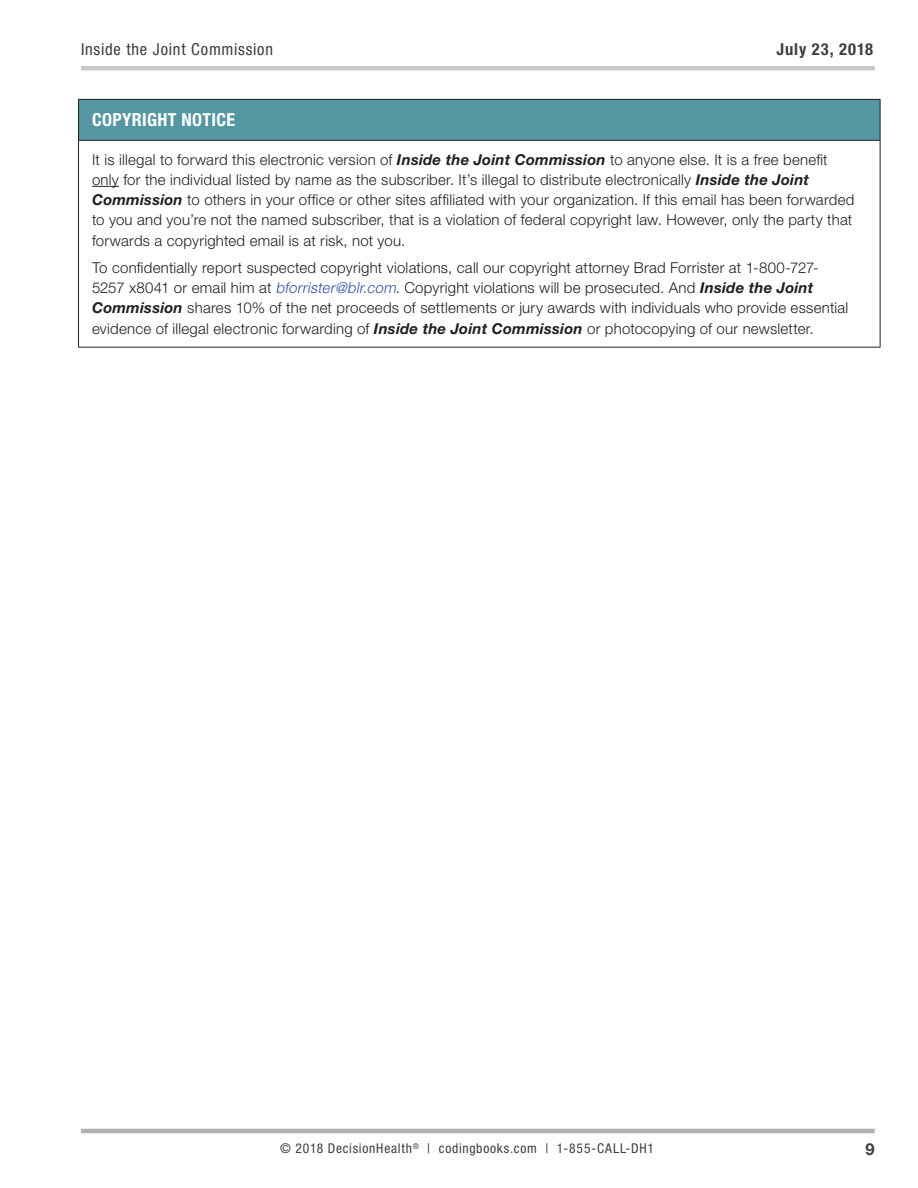
<style>
.page{position:relative;width:918px;height:1188px;background:#fff}
.page>*{position:absolute;margin:0;border:0;box-sizing:border-box;transform-origin:0 0}
.t1{font:700 condensed 18px "Helvetica Neue LT Std";letter-spacing:.02em;color:#fff}
.t2{font:condensed 16.5px "Helvetica Neue LT Std";letter-spacing:.045em;color:#3e3e3f}
.t3{font:700 condensed 16.5px "Helvetica Neue LT Std";letter-spacing:.055em;color:#3e3e3f}
.t4{font:700 16.5px "Helvetica Neue LT Std";color:#3e3e3f}
.t5{font:300 15px/20.2px "Helvetica Neue LT Std";letter-spacing:.015em;color:#231f20}
.t6{font:condensed 13.5px "Helvetica Neue LT Std";letter-spacing:.06em;color:#3e3e3f}
.s1{font-weight:700;font-style:italic}
.s2{font-style:italic;color:#3853a3}
</style>
<div class="page">
<hr style="left:81px;top:1129px;width:794px;height:4px;background:#b2b3b7">
<hr style="left:81px;top:66px;width:794px;height:4px;background:#c7c8ca">
<div style="left:79px;top:99px;width:801px;height:41px;background:#5497a2"></div>
<hr style="left:78px;top:99px;width:802px;height:1px;background:#231f20">
<hr style="left:78px;top:100px;width:1px;height:40px;background:#231f20">
<hr style="left:880px;top:100px;width:1px;height:40px;background:#231f20">
<hr style="left:78px;top:140px;width:802px;height:1px;background:#231f20">
<hr style="left:78px;top:141px;width:1px;height:206px;background:#231f20">
<hr style="left:880px;top:141px;width:1px;height:206px;background:#231f20">
<hr style="left:78px;top:347px;width:802px;height:1px;background:#231f20">
<svg style="left:92px;top:186px;width:27px;height:1px"></svg>
<p class="t2" style="left:81px;top:40px;width:194px">Inside the Joint Commission</p>
<p class="t3" style="left:777px;top:39px;width:98px">July 23, 2018</p>
<p class="t1" style="left:92px;top:108px;width:145px">COPYRIGHT NOTICE</p>
<p class="t5" style="left:92px;top:149px;width:764px">It is illegal to forward this electronic version of <span class="s1">Inside the Joint Commission</span> to anyone else. It is a free benefit only for the individual listed by name as the subscriber. It’s illegal to distribute electronically <span class="s1">Inside the Joint Commission</span> to others in your office or other sites affiliated with your organization. If this email has been forwarded to you and you’re not the named subscriber, that is a violation of federal copyright law. However, only the party that forwards a copyrighted email is at risk, not you.</p>
<p class="t5" style="left:92px;top:257px;width:758px">To confidentially report suspected copyright violations, call our copyright attorney Brad Forrister at 1-800-727- 5257 x8041 or email him at <span class="s2">bforrister@blr.com</span>. Copyright violations will be prosecuted. And <span class="s1">Inside the Joint Commission</span> shares 10% of the net proceeds of settlements or jury awards with individuals who provide essential evidence of illegal electronic forwarding of <span class="s1">Inside the Joint Commission</span> or photocopying of our newsletter.</p>
<p class="t6" style="left:280px;top:1140px;width:375px">© 2018 DecisionHealth<sup>®</sup> | codingbooks.com | 1-855-CALL-DH1</p>
<p class="t4" style="left:866px;top:1139px;width:11px">9</p>
</div>
